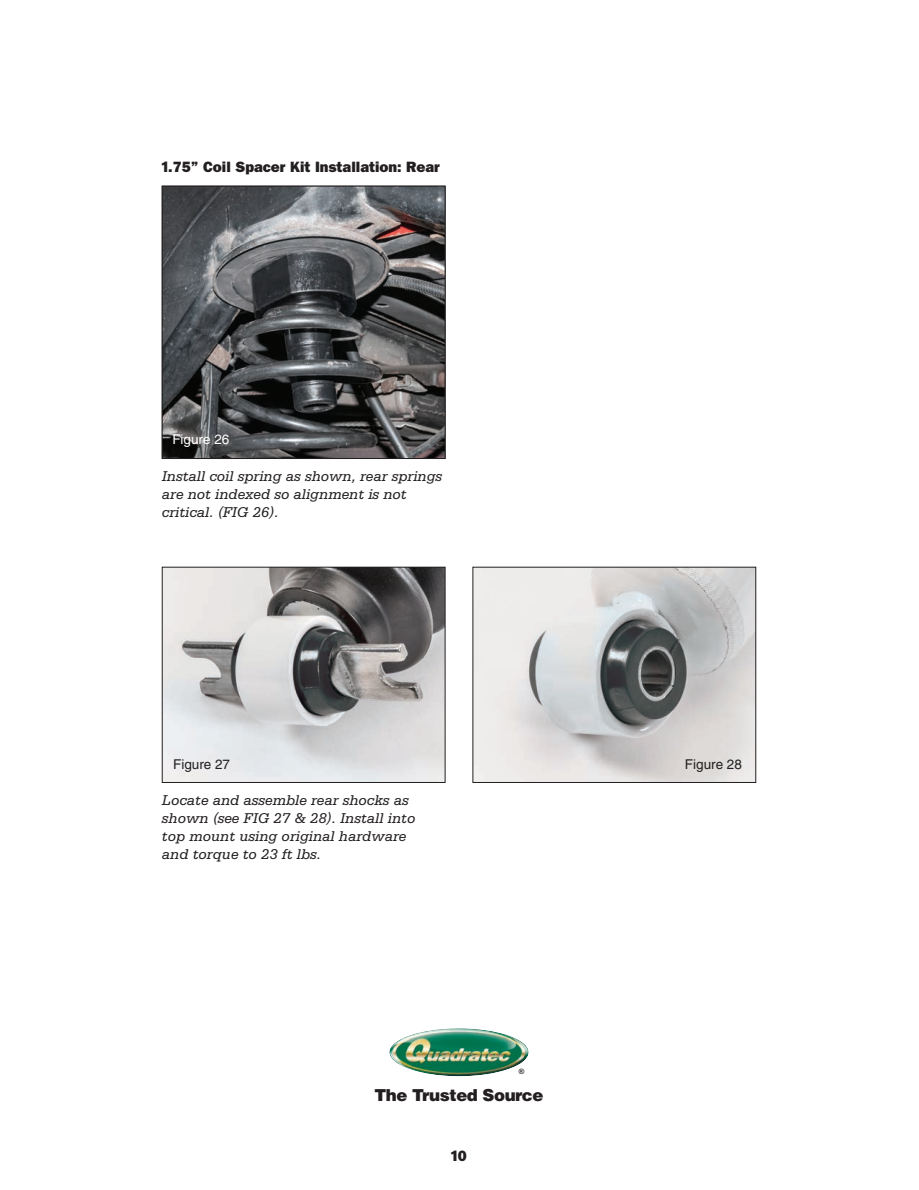
<style>
.page{position:relative;width:919px;height:1190px;background:#fff}
.page>*{position:absolute;margin:0;border:0;box-sizing:border-box;transform-origin:0 0}
.t1{font:900 16.5px "Helvetica";letter-spacing:-.025em;color:#231f20}
.t2{font:italic 15px/18px "Serifa LT";color:#231f20}
.t3{font:800 15px "New Franklin Gothic";color:#231f20}
.t4{font:condensed 13.5px "Helvetica";color:#231f20}
.t5{font:condensed 13.5px "Helvetica";color:#fff}
.t6{font:700 7.5px "Arial";color:#231f20}
</style>
<div class="page">
<img style="left:164px;top:569px;width:279px;height:212px">
<div style="left:162px;top:567px;width:283px;height:216px;border:1px solid #231f20"></div>
<img style="left:474px;top:569px;width:280px;height:212px">
<div style="left:472px;top:567px;width:284px;height:216px;border:1px solid #231f20"></div>
<img style="left:389px;top:1028px;width:139px;height:48px">
<img style="left:164px;top:188px;width:279px;height:269px">
<div style="left:162px;top:186px;width:283px;height:273px;border:1px solid #231f20"></div>
<p class="t3" style="left:162px;top:158px;width:279px">1.75” Coil Spacer Kit Installation: Rear</p>
<p class="t5" style="left:172px;top:434px;width:59px">Figure 26</p>
<p class="t2" style="left:162px;top:467px;width:282px">Install coil spring as shown, rear springs are not indexed so alignment is not critical. (FIG 26).</p>
<p class="t4" style="left:173px;top:759px;width:59px">Figure 27</p>
<p class="t4" style="left:685px;top:759px;width:59px">Figure 28</p>
<p class="t2" style="left:162px;top:791px;width:255px">Locate and assemble rear shocks as shown (see FIG 27 &amp; 28). Install into top mount using original hardware and torque to 23 ft lbs.</p>
<p class="t6" style="left:519px;top:1066px;width:7px">®</p>
<p class="t1" style="left:374px;top:1084px;width:171px">The Trusted Source</p>
<p class="t3" style="left:451px;top:1147px;width:17px">10</p>
</div>
